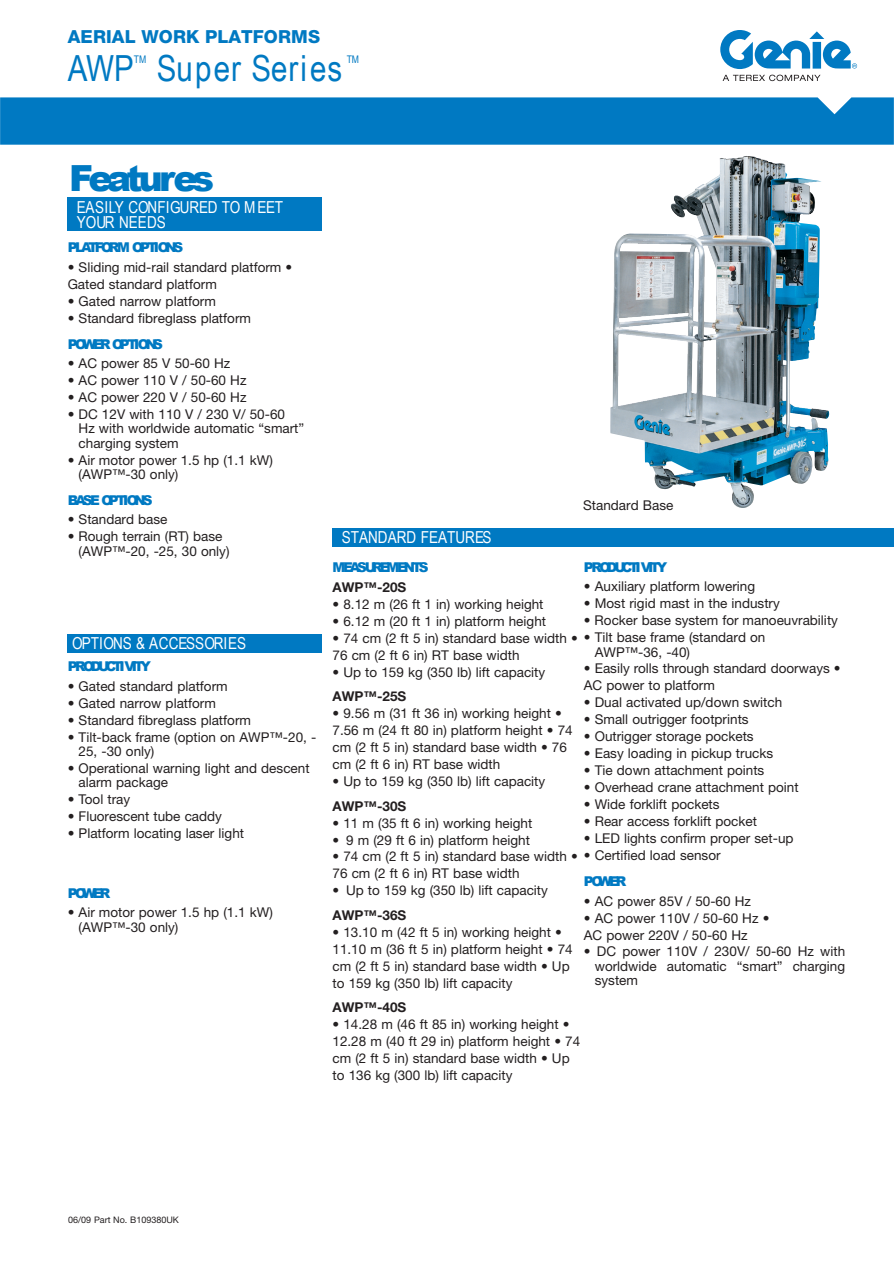
<style>
.page{position:relative;width:894px;height:1263px;background:#fff}
.page>*{position:absolute;margin:0;border:0;box-sizing:border-box;transform-origin:0 0}
.t1{font:36px "Arial Narrow";letter-spacing:.025em;color:#0079c2}
.t2{font:900 36px "Arial";letter-spacing:-.125em;color:#0079c2}
.t3{font:800 18px "Helvetica Neue LT Std";letter-spacing:.01em;color:#0079c2}
.t4{font:16.5px/15px "Arial Narrow";color:#fff}
.t5{font:13.5px/17px "Helvetica Neue LT Std";color:#231f20}
.t6{font:900 13.5px "Arial";letter-spacing:-.22em;color:#0079c2}
.t7{font:700 13.5px "Helvetica Neue LT Std";color:#231f20}
.t8{font:900 13.5px "Arial";letter-spacing:-.245em;color:#0079c2}
.t9{font:10.5px "Arial Narrow";color:#0079c2}
.t10{font:9px "Helvetica Neue LT Std";color:#231f20}
</style>
<div class="page">
<div style="left:68px;top:634px;width:253px;height:18px;background:#0079c2"></div>
<div style="left:332px;top:528px;width:561px;height:19px;background:#0079c2"></div>
<div style="left:68px;top:197px;width:253px;height:34px;background:#0079c2"></div>
<div style="left:0;top:97px;width:893px;height:48px;background:#0079c2"></div>
<svg style="left:722px;top:75px;width:98px;height:6px"></svg>
<svg style="left:720px;top:30px;width:136px;height:39px"></svg>
<img style="left:610px;top:156px;width:218px;height:352px">
<h2 class="t3" style="left:68px;top:30px;width:254px">AERIAL WORK PLATFORMS</h2>
<h1 class="t1" style="left:68px;top:55px;width:68px">AWP</h1>
<p class="t9" style="left:134px;top:55px;width:14px">TM</p>
<h1 class="t1" style="left:157px;top:55px;width:187px">Super Series</h1>
<p class="t9" style="left:346px;top:55px;width:14px">TM</p>
<h1 class="t2" style="left:69px;top:165px;width:146px">Features</h1>
<p class="t4" style="left:77px;top:201px;width:207px">EASILY CONFIGURED TO MEET<br>YOUR NEEDS</p>
<p class="t8" style="left:68px;top:242px;width:117px">PLATFORM OPTIONS</p>
<p class="t5" style="left:68px;top:260px;width:226px">• Sliding mid-rail standard platform •<br>Gated standard platform</p>
<p class="t5" style="left:68px;top:294px;width:150px">• Gated narrow platform</p>
<p class="t5" style="left:68px;top:311px;width:185px">• Standard fibreglass platform</p>
<p class="t6" style="left:68px;top:339px;width:97px">POWER OPTIONS</p>
<p class="t5" style="left:68px;top:357px;width:164px">• AC power 85 V 50-60 Hz</p>
<p class="t5" style="left:68px;top:374px;width:180px">• AC power 110 V / 50-60 Hz</p>
<p class="t5" style="left:68px;top:391px;width:180px">• AC power 220 V / 50-60 Hz</p>
<p class="t5" style="left:79px;top:409px;width:227px;line-height:14.2px;text-indent:-11px">• DC 12V with 110 V / 230 V/ 50-60<br>Hz with worldwide automatic “smart” charging system</p>
<p class="t5" style="left:79px;top:454px;width:196px;line-height:14.2px;text-indent:-11px">• Air motor power 1.5 hp (1.1 kW) (AWP™-30 only)</p>
<p class="t6" style="left:68px;top:495px;width:86px">BASE OPTIONS</p>
<p class="t5" style="left:68px;top:513px;width:101px">• Standard base</p>
<p class="t5" style="left:79px;top:531px;width:152px;line-height:14.2px;text-indent:-11px">• Rough terrain (RT) base (AWP™-20, -25, 30 only)</p>
<p class="t4" style="left:72px;top:637px;width:175px">OPTIONS &amp; ACCESSORIES</p>
<p class="t8" style="left:68px;top:661px;width:85px">PRODUCTI VITY</p>
<p class="t5" style="left:68px;top:679px;width:161px">• Gated standard platform</p>
<p class="t5" style="left:68px;top:696px;width:150px">• Gated narrow platform</p>
<p class="t5" style="left:68px;top:713px;width:185px">• Standard fibreglass platform</p>
<p class="t5" style="left:79px;top:731px;width:239px;line-height:14.2px;text-indent:-11px">• Tilt-back frame (option on AWP™-20, -<br>25, -30 only)</p>
<p class="t5" style="left:79px;top:763px;width:232px;line-height:14.2px;text-indent:-11px">• Operational warning light and descent alarm package</p>
<p class="t5" style="left:68px;top:793px;width:64px">• Tool tray</p>
<p class="t5" style="left:68px;top:810px;width:156px">• Fluorescent tube caddy</p>
<p class="t5" style="left:68px;top:826px;width:178px">• Platform locating laser light</p>
<p class="t6" style="left:68px;top:888px;width:44px">POWER</p>
<p class="t5" style="left:79px;top:907px;width:196px;line-height:14.2px;text-indent:-11px">• Air motor power 1.5 hp (1.1 kW) (AWP™-30 only)</p>
<p class="t4" style="left:341px;top:532px;width:151px">STANDARD FEATURES</p>
<p class="t5" style="left:583px;top:499px;width:92px">Standard Base</p>
<p class="t6" style="left:332px;top:562px;width:97px">MEASUREMENTS</p>
<p class="t7" style="left:332px;top:582px;width:75px">AWP™-20S</p>
<p class="t5" style="left:332px;top:598px;width:212px">• 8.12 m (26 ft 1 in) working height</p>
<p class="t5" style="left:332px;top:615px;width:215px">• 6.12 m (20 ft 1 in) platform height</p>
<p class="t5" style="left:332px;top:632px;width:434px">• 74 cm (2 ft 5 in) standard base width • • Tilt base frame (standard on<br>76 cm (2 ft 6 in) RT base width</p>
<p class="t5" style="left:332px;top:665px;width:214px">• Up to 159 kg (350 lb) lift capacity</p>
<p class="t7" style="left:332px;top:692px;width:75px">AWP™-25S</p>
<p class="t5" style="left:332px;top:707px;width:242px">• 9.56 m (31 ft 36 in) working height • 7.56 m (24 ft 80 in) platform height • 74 cm (2 ft 5 in) standard base width • 76 cm (2 ft 6 in) RT base width</p>
<p class="t5" style="left:332px;top:775px;width:214px">• Up to 159 kg (350 lb) lift capacity</p>
<p class="t7" style="left:332px;top:801px;width:75px">AWP™-30S</p>
<p class="t5" style="left:332px;top:816px;width:201px">• 11 m (35 ft 6 in) working height</p>
<p class="t5" style="left:332px;top:833px;width:199px">• 9 m (29 ft 6 in) platform height</p>
<p class="t5" style="left:332px;top:850px;width:247px">• 74 cm (2 ft 5 in) standard base width •<br>76 cm (2 ft 6 in) RT base width</p>
<p class="t5" style="left:332px;top:884px;width:217px">• Up to 159 kg (350 lb) lift capacity</p>
<p class="t7" style="left:332px;top:910px;width:75px">AWP™-36S</p>
<p class="t5" style="left:332px;top:925px;width:242px">• 13.10 m (42 ft 5 in) working height • 11.10 m (36 ft 5 in) platform height • 74 cm (2 ft 5 in) standard base width • Up to 159 kg (350 lb) lift capacity</p>
<p class="t7" style="left:332px;top:1002px;width:75px">AWP™-40S</p>
<p class="t5" style="left:332px;top:1018px;width:249px">• 14.28 m (46 ft 85 in) working height • 12.28 m (40 ft 29 in) platform height • 74 cm (2 ft 5 in) standard base width • Up to 136 kg (300 lb) lift capacity</p>
<p class="t8" style="left:583px;top:562px;width:85px">PRODUCTI VITY</p>
<p class="t5" style="left:583px;top:580px;width:173px">• Auxiliary platform lowering</p>
<p class="t5" style="left:583px;top:597px;width:197px">• Most rigid mast in the industry</p>
<p class="t5" style="left:583px;top:614px;width:255px">• Rocker base system for manoeuvrability</p>
<p class="t5" style="left:594px;top:645px;width:97px">AWP™-36, -40)</p>
<p class="t5" style="left:583px;top:662px;width:258px">• Easily rolls through standard doorways •<br>AC power to platform</p>
<p class="t5" style="left:583px;top:696px;width:200px">• Dual activated up/down switch</p>
<p class="t5" style="left:583px;top:713px;width:166px">• Small outrigger footprints</p>
<p class="t5" style="left:583px;top:730px;width:171px">• Outrigger storage pockets</p>
<p class="t5" style="left:583px;top:747px;width:191px">• Easy loading in pickup trucks</p>
<p class="t5" style="left:583px;top:764px;width:182px">• Tie down attachment points</p>
<p class="t5" style="left:583px;top:781px;width:216px">• Overhead crane attachment point</p>
<p class="t5" style="left:583px;top:798px;width:137px">• Wide forklift pockets</p>
<p class="t5" style="left:583px;top:815px;width:175px">• Rear access forklift pocket</p>
<p class="t5" style="left:583px;top:832px;width:211px">• LED lights confirm proper set-up</p>
<p class="t5" style="left:583px;top:849px;width:138px">• Certified load sensor</p>
<p class="t6" style="left:583px;top:876px;width:44px">POWER</p>
<p class="t5" style="left:583px;top:894px;width:169px">• AC power 85V / 50-60 Hz</p>
<p class="t5" style="left:583px;top:911px;width:187px">• AC power 110V / 50-60 Hz •<br>AC power 220V / 50-60 Hz</p>
<p class="t5" style="left:594px;top:946px;width:252px;line-height:14.2px;text-align:justify;text-indent:-11px">• DC power 110V / 230V/ 50-60 Hz with worldwide automatic “smart” charging system</p>
<p class="t10" style="left:68px;top:1216px;width:112px">06/09 Part No. B109380UK</p>
</div>
